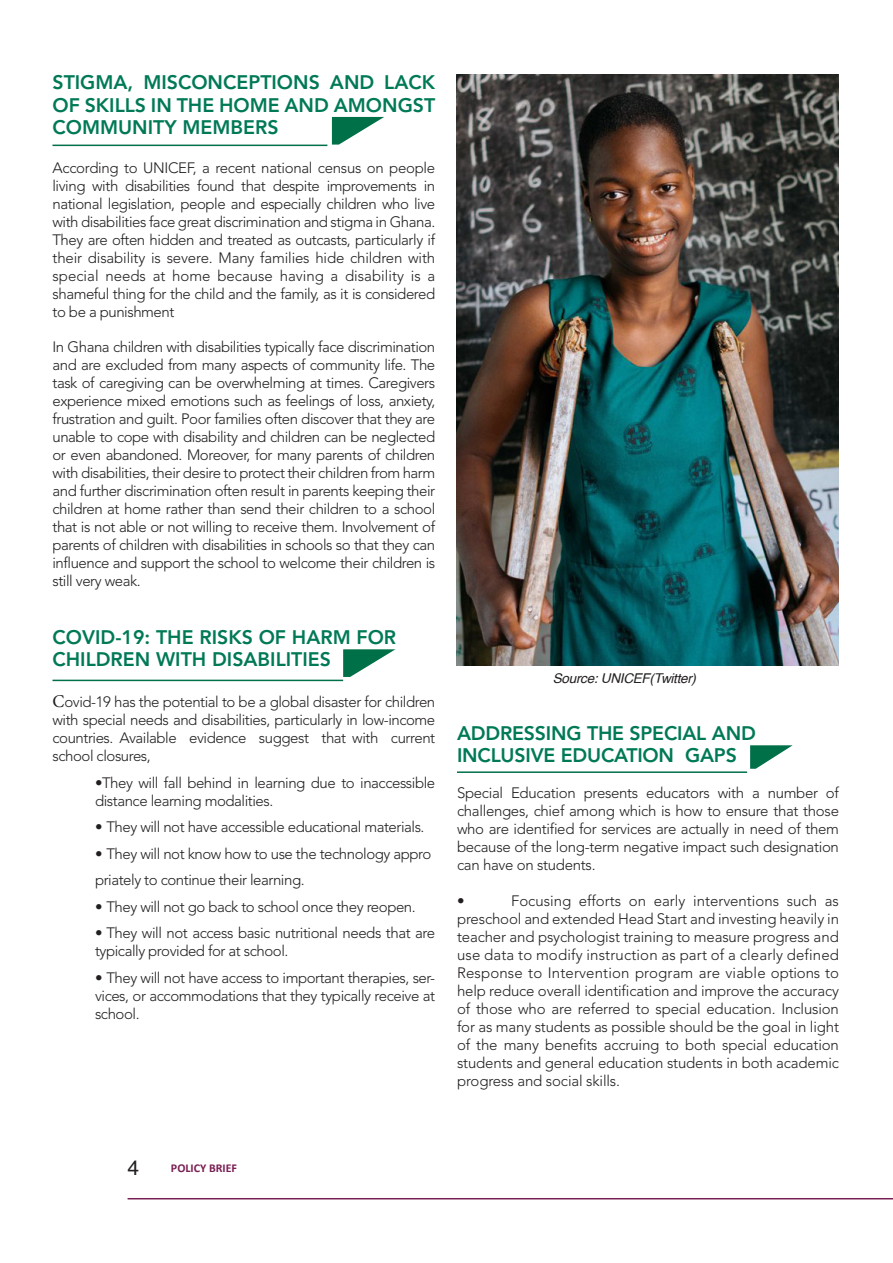
<style>
.page{position:relative;width:893px;height:1263px;background:#fff}
.page>*{position:absolute;margin:0;border:0;box-sizing:border-box;transform-origin:0 0}
.t1{font:21px "Helvetica";color:#231f20}
.Chapter_Header_2017{font:800 19.5px/22.5px "Avenir LT Std";color:#007956}
.t2{font:300 15px/18px "Avenir LT Std";letter-spacing:-.03em;color:#231f20;text-align:justify}
.t3{font:italic 13.5px "Helvetica";letter-spacing:-.02em;color:#231f20}
.t4{font:700 12px "Calibri";color:#781e52}
.s1{font-family:"Minion Pro";font-weight:400;font-size:18px}
</style>
<div class="page">
<hr style="left:128px;top:1198px;width:765px;height:1px;background:#781e52">
<svg style="left:332px;top:117px;width:52px;height:28px"></svg>
<svg style="left:750px;top:745px;width:43px;height:24px"></svg>
<svg style="left:343px;top:649px;width:52px;height:28px"></svg>
<hr style="left:52px;top:145px;width:275px;height:1px;background:#007049">
<hr style="left:457px;top:771px;width:290px;height:2px;background:#007049">
<hr style="left:52px;top:680px;width:291px;height:1px;background:#007049">
<img style="left:457px;top:74px;width:382px;height:591px">
<p class="Chapter_Header_2017" style="left:52px;top:71px;width:384px;text-align:justify">STIGMA, MISCONCEPTIONS AND LACK OF SKILLS IN THE HOME AND AMONGST COMMUNITY MEMBERS</p>
<p class="t2" style="left:52px;top:159px;width:384px">According to UNICEF, a recent national census on people living with disabilities found that despite improvements in national legislation, people and especially children who live with disabilities face great discrimination and stigma in Ghana.<br>They are often hidden and treated as outcasts, particularly if their disability is severe. Many families hide children with special needs at home because having a disability is a shameful thing for the child and the family, as it is considered to be a punishment</p>
<p class="t2" style="left:52px;top:338px;width:384px">In Ghana children with disabilities typically face discrimination and are excluded from many aspects of community life. The task of caregiving can be overwhelming at times. Caregivers experience mixed emotions such as feelings of loss, anxiety, frustration and guilt. Poor families often discover that they are unable to cope with disability and children can be neglected or even abandoned. Moreover, for many parents of children with disabilities, their desire to protect their children from harm and further discrimination often result in parents keeping their children at home rather than send their children to a school that is not able or not willing to receive them. Involvement of parents of children with disabilities in schools so that they can influence and support the school to welcome their children is still very weak.</p>
<p class="Chapter_Header_2017" style="left:52px;top:626px;width:345px">COVID-19: THE RISKS OF HARM FOR<br>CHILDREN WITH DISABILITIES</p>
<p class="t2" style="left:52px;top:693px;width:384px"><span class="s1">C</span>ovid-19 has the potential to be a global disaster for children with special needs and disabilities, particularly in low-income countries. Available evidence suggest that with current school closures,</p>
<p class="t2" style="left:95px;top:774px;width:342px">•They will fall behind in learning due to inaccessible distance learning modalities.</p>
<p class="t2" style="left:95px;top:818px;width:331px">• They will not have accessible educational materials.</p>
<p class="t2" style="left:95px;top:845px;width:338px">• They will not know how to use the technology appro</p>
<p class="t2" style="left:95px;top:871px;width:211px">priately to continue their learning.</p>
<p class="t2" style="left:95px;top:898px;width:322px">• They will not go back to school once they reopen.</p>
<p class="t2" style="left:95px;top:924px;width:342px">• They will not access basic nutritional needs that are typically provided for at school.</p>
<p class="t2" style="left:95px;top:969px;width:342px">• They will not have access to important therapies, ser&shy;vices, or accommodations that they typically receive at school.</p>
<p class="t3" style="left:553px;top:668px;width:145px">Source: UNICEF(Twitter)</p>
<p class="Chapter_Header_2017" style="left:457px;top:722px;width:300px">ADDRESSING THE SPECIAL AND<br>INCLUSIVE EDUCATION GAPS</p>
<p class="t2" style="left:457px;top:784px;width:383px">Special Education presents educators with a number of challenges, chief among which is how to ensure that those who are identified for services are actually in need of them because of the long-term negative impact such designation can have on students.</p>
<p class="t2" style="left:457px;top:892px;width:9px">•</p>
<p class="t2" style="left:457px;top:892px;width:384px;text-indent:54px">Focusing efforts on early interventions such as preschool and extended Head Start and investing heavily in teacher and psychologist training to measure progress and use data to modify instruction as part of a clearly defined Response to Intervention program are viable options to help reduce overall identification and improve the accuracy of those who are referred to special education. Inclusion for as many students as possible should be the goal in light of the many benefits accruing to both special education students and general education students in both academic progress and social skills.</p>
<h1 class="t1" style="left:128px;top:1152px;width:13px">4</h1>
<p class="t4" style="left:171px;top:1159px;width:68px">POLICY BRIEF</p>
</div>
